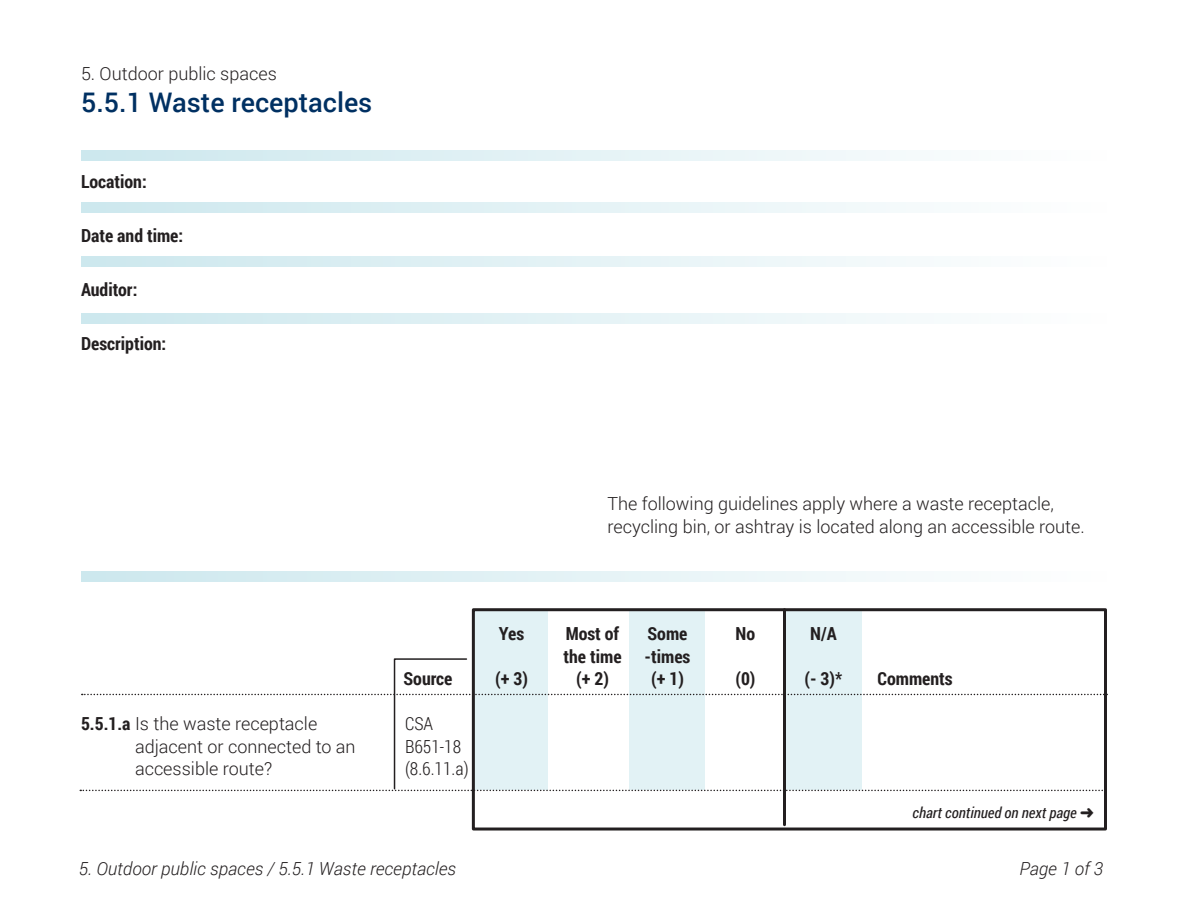
<style>
.page{position:relative;width:1188px;height:918px;background:#fff}
.page>*{position:absolute;margin:0;border:0;box-sizing:border-box;transform-origin:0 0}
.t1{font:500 27px "Roboto";color:#003062}
.t2{font:300 18px/22.5px "Roboto";color:#231f20}
.t3{font:700 18px "Roboto Condensed";color:#231f20}
.t4{font:italic 300 18px "Roboto";color:#231f20}
.t5{font:300 18px "Roboto Condensed";color:#231f20}
.t6{font:italic 15px "Roboto Condensed";color:#231f20}
.s1{font-family:"Roboto Condensed";font-weight:700}
</style>
<div class="page">
<svg style="left:81px;top:150px;width:825px;height:10px;background:#e0f0f4"></svg>
<svg style="left:81px;top:203px;width:825px;height:10px;background:#e0f0f4"></svg>
<svg style="left:81px;top:257px;width:825px;height:10px;background:#e0f0f4"></svg>
<svg style="left:81px;top:313px;width:825px;height:11px;background:#e0f0f4"></svg>
<svg style="left:81px;top:571px;width:825px;height:11px;background:#e0f0f4"></svg>
<div style="left:473px;top:611px;width:75px;height:178px;background:#e2f2f5"></div>
<div style="left:629px;top:611px;width:76px;height:178px;background:#e2f2f5"></div>
<div style="left:786px;top:611px;width:75px;height:178px;background:#e2f2f5"></div>
<div style="left:472px;top:608px;width:635px;height:223px;border:3px solid #231f20"></div>
<hr style="left:783px;top:610px;width:3px;height:215px;background:#231f20">
<svg style="left:80px;top:658px;width:1027px;height:133px"></svg>
<p class="t2" style="left:81px;top:62px;width:197px">5. Outdoor public spaces</p>
<h1 class="t1" style="left:81px;top:83px;width:293px">5.5.1 Waste receptacles</h1>
<p class="t3" style="left:81px;top:169px;width:67px">Location:</p>
<p class="t3" style="left:81px;top:223px;width:104px">Date and time:</p>
<p class="t3" style="left:81px;top:277px;width:58px">Auditor:</p>
<p class="t3" style="left:81px;top:331px;width:87px">Description:</p>
<p class="t2" style="left:608px;top:492px;width:479px">The following guidelines apply where a waste receptacle, recycling bin, or ashtray is located along an accessible route.</p>
<p class="t3" style="left:499px;top:621px;width:27px">Yes</p>
<p class="t3" style="left:566px;top:621px;width:55px">Most of</p>
<p class="t3" style="left:647px;top:621px;width:41px">Some</p>
<p class="t3" style="left:736px;top:621px;width:21px">No</p>
<p class="t3" style="left:810px;top:621px;width:28px">N/A</p>
<p class="t3" style="left:563px;top:644px;width:60px">the time</p>
<p class="t3" style="left:645px;top:644px;width:47px">-times</p>
<p class="t3" style="left:404px;top:666px;width:51px">Source</p>
<p class="t3" style="left:495px;top:666px;width:34px">(+ 3)</p>
<p class="t3" style="left:576px;top:666px;width:34px">(+ 2)</p>
<p class="t3" style="left:651px;top:666px;width:34px">(+ 1)</p>
<p class="t3" style="left:735px;top:666px;width:22px">(0)</p>
<p class="t3" style="left:805px;top:666px;width:39px">(- 3)*</p>
<p class="t3" style="left:878px;top:666px;width:77px">Comments</p>
<p class="t2" style="left:81px;top:712px;width:238px"><span class="s1">5.5.1.a</span> Is the waste receptacle</p>
<p class="t5" style="left:405px;top:712px;width:30px">CSA</p>
<p class="t2" style="left:135px;top:735px;width:222px">adjacent or connected to an</p>
<p class="t5" style="left:405px;top:734px;width:58px">B651-18</p>
<p class="t2" style="left:135px;top:757px;width:139px">accessible route?</p>
<p class="t5" style="left:405px;top:757px;width:65px">(8.6.11.a)</p>
<p class="t6" style="left:913px;top:802px;width:183px">chart continued on next page ➜</p>
<p class="t4" style="left:79px;top:856px;width:379px">5. Outdoor public spaces / 5.5.1 Waste receptacles</p>
<p class="t4" style="left:1019px;top:856px;width:85px">Page 1 of 3</p>
</div>
